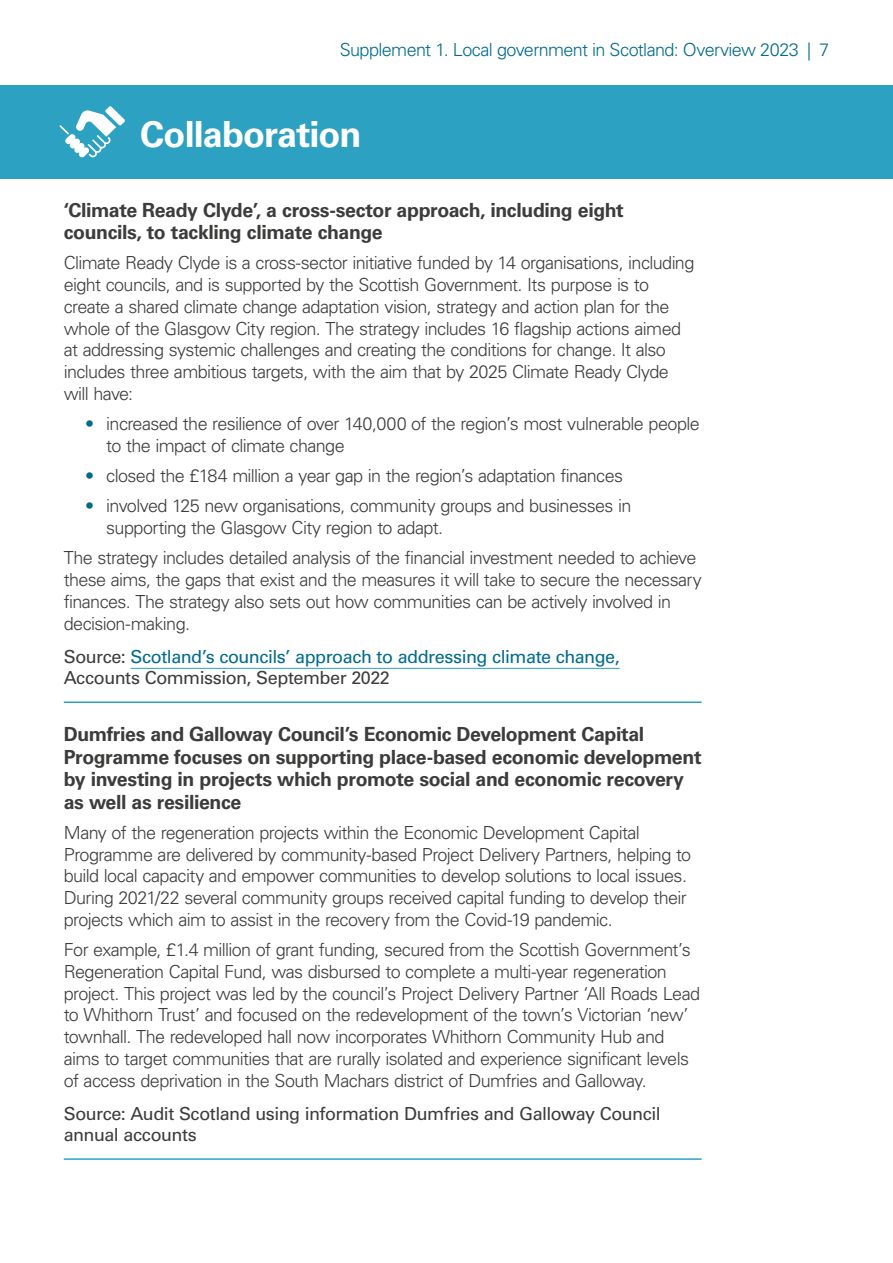
<style>
.page{position:relative;width:893px;height:1263px;background:#fff}
.page>*{position:absolute;margin:0;border:0;box-sizing:border-box;transform-origin:0 0}
.AS-P12-Section_heade{font:700 36px "Univers LT Pro 65";letter-spacing:-.025em;color:#fff}
.AS-P31-Case_study_he{font:700 19.5px/22.5px "Univers LT Pro 65";letter-spacing:-.02em;color:#3c3c3b}
.AS-P32-Case_study_te{font:300 18px/21.8px "Univers LT Pro 45";letter-spacing:-.035em;color:#3c3c3b}
.AS-P33-Case_study_bu{font:300 18px/21.8px "Univers LT Pro 45";letter-spacing:-.035em;color:#3c3c3b}
.AS-P34-Case_study_so{font:18px/21px "Univers LT Pro 55 Roman";letter-spacing:-.025em;color:#006b8d}
.AS-P34-Case_study_so-2{font:18px/21px "Univers LT Pro 55 Roman";letter-spacing:-.03em;color:#3c3c3b}
.t1{font:300 18px "Univers LT Pro 45";letter-spacing:-.035em;color:#006b8d}
.s1{color:#006b8d}
.s2{color:#3c3c3b}
</style>
<div class="page">
<div style="left:1px;top:85px;width:892px;height:94px;background:#2da1c2"></div>
<hr style="left:131px;top:668px;width:489px;height:1px;background:#2da1c2">
<hr style="left:64px;top:701px;width:638px;height:2px;background:#2da1c2">
<hr style="left:64px;top:1158px;width:638px;height:2px;background:#2da1c2">
<svg style="left:59px;top:106px;width:66px;height:52px"></svg>
<p class="t1" style="left:340px;top:37px;width:491px">Supplement 1. Local government in Scotland: Overview 2023 | 7</p>
<h2 class="AS-P12-Section_heade" style="left:140px;top:109px;width:223px">Collaboration</h2>
<p class="AS-P31-Case_study_he" style="left:64px;top:198px;width:562px">‘Climate Ready Clyde’, a cross-sector approach, including eight councils, to tackling climate change</p>
<p class="AS-P32-Case_study_te" style="left:64px;top:252px;width:632px">Climate Ready Clyde is a cross-sector initiative funded by 14 organisations, including eight councils, and is supported by the Scottish Government. Its purpose is to create a shared climate change adaptation vision, strategy and action plan for the whole of the Glasgow City region. The strategy includes 16 flagship actions aimed at addressing systemic challenges and creating the conditions for change. It also includes three ambitious targets, with the aim that by 2025 Climate Ready Clyde will have:</p>
<p class="AS-P33-Case_study_bu" style="left:106px;top:412px;width:595px;text-indent:-21px"><span class="s1">•</span> increased the resilience of over 140,000 of the region’s most vulnerable people to the impact of climate change</p>
<p class="AS-P33-Case_study_bu" style="left:85px;top:464px;width:540px"><span class="s1">•</span> closed the £184 million a year gap in the region’s adaptation finances</p>
<p class="AS-P33-Case_study_bu" style="left:106px;top:495px;width:527px;text-indent:-21px"><span class="s1">•</span> involved 125 new organisations, community groups and businesses in supporting the Glasgow City region to adapt.</p>
<p class="AS-P32-Case_study_te" style="left:64px;top:547px;width:639px">The strategy includes detailed analysis of the financial investment needed to achieve these aims, the gaps that exist and the measures it will take to secure the necessary finances. The strategy also sets out how communities can be actively involved in decision-making.</p>
<p class="AS-P34-Case_study_so" style="left:64px;top:646px;width:557px"><span class="s2">Source:</span> Scotland’s councils’ approach to addressing climate change,<br><span class="s2">Accounts Commission, September 2022</span></p>
<p class="AS-P31-Case_study_he" style="left:64px;top:722px;width:639px">Dumfries and Galloway Council’s Economic Development Capital Programme focuses on supporting place-based economic development by investing in projects which promote social and economic recovery as well as resilience</p>
<p class="AS-P32-Case_study_te" style="left:64px;top:821px;width:629px">Many of the regeneration projects within the Economic Development Capital Programme are delivered by community-based Project Delivery Partners, helping to build local capacity and empower communities to develop solutions to local issues.<br>During 2021/22 several community groups received capital funding to develop their projects which aim to assist in the recovery from the Covid-19 pandemic.</p>
<p class="AS-P32-Case_study_te" style="left:64px;top:938px;width:638px">For example, £1.4 million of grant funding, secured from the Scottish Government’s Regeneration Capital Fund, was disbursed to complete a multi-year regeneration project. This project was led by the council’s Project Delivery Partner ‘All Roads Lead to Whithorn Trust’ and focused on the redevelopment of the town’s Victorian ‘new’ townhall. The redeveloped hall now incorporates Whithorn Community Hub and aims to target communities that are rurally isolated and experience significant levels of access deprivation in the South Machars district of Dumfries and Galloway.</p>
<p class="AS-P34-Case_study_so-2" style="left:64px;top:1103px;width:598px">Source: Audit Scotland using information Dumfries and Galloway Council annual accounts</p>
</div>
